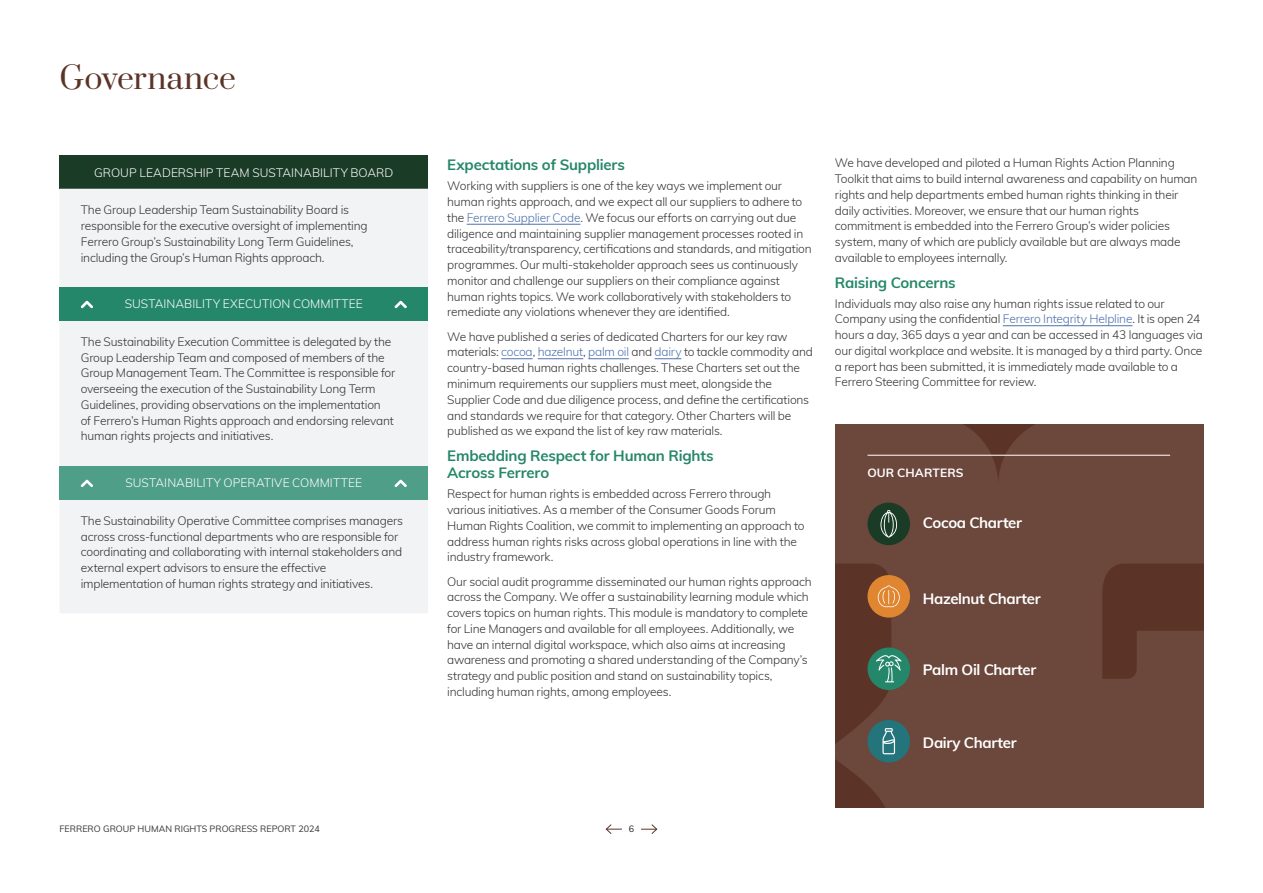
<style>
.page{position:relative;width:1263px;height:893px;background:#fff}
.page>*{position:absolute;margin:0;border:0;box-sizing:border-box;transform-origin:0 0}
.t1{font:30px "Prata";letter-spacing:-.005em;color:#5b3427}
.t2{font:700 15px/17.2px "Muli";letter-spacing:-.015em;color:#258769}
.t3{font:700 15px "Muli";letter-spacing:-.025em;color:#fff}
.t4{font:300 12px/15.8px "Muli";letter-spacing:-.015em;color:#333}
.t5{font:300 12px "Muli";letter-spacing:.005em;color:#fff}
.t6{font:700 12px "Muli";letter-spacing:.01em;color:#fff}
.t7{font:9px "Muli";color:#333}
.t8{font:9px "Muli";color:#231f20}
.s1{color:#4d72ac}
</style>
<div class="page">
<svg style="left:835px;top:424px;width:369px;height:384px;background:#684439"></svg>
<hr style="left:867px;top:455px;width:303px;height:1px;background:#fff">
<div style="left:867px;top:575px;width:43px;height:43px;background:#e18630;border-radius:50%"></div>
<svg style="left:878px;top:585px;width:22px;height:23px"></svg>
<div style="left:867px;top:647px;width:43px;height:43px;background:#258769;border-radius:50%"></div>
<svg style="left:876px;top:655px;width:25px;height:27px"></svg>
<div style="left:867px;top:720px;width:43px;height:42px;background:#24747c;border-radius:50%"></div>
<svg style="left:882px;top:728px;width:13px;height:26px"></svg>
<div style="left:867px;top:503px;width:43px;height:42px;background:#1a3b25;border-radius:50%"></div>
<svg style="left:880px;top:510px;width:17px;height:28px"></svg>
<div style="left:60px;top:155px;width:368px;height:34px;background:#1a3b25"></div>
<div style="left:60px;top:189px;width:368px;height:424px;background:#f2f3f4"></div>
<div style="left:60px;top:287px;width:368px;height:33px;background:#258769"></div>
<div style="left:60px;top:466px;width:368px;height:33px;background:#4f9e87"></div>
<svg style="left:80px;top:301px;width:13px;height:8px"></svg>
<svg style="left:394px;top:301px;width:13px;height:8px"></svg>
<svg style="left:80px;top:479px;width:13px;height:8px"></svg>
<svg style="left:394px;top:479px;width:13px;height:8px"></svg>
<hr style="left:467px;top:224px;width:113px;height:1px;background:#4d72ac">
<hr style="left:501px;top:358px;width:32px;height:1px;background:#4d72ac">
<hr style="left:538px;top:358px;width:45px;height:1px;background:#4d72ac">
<hr style="left:588px;top:358px;width:41px;height:1px;background:#4d72ac">
<svg style="left:655px;top:358px;width:26px;height:1px"></svg>
<hr style="left:1003px;top:325px;width:129px;height:1px;background:#4d72ac">
<svg style="left:641px;top:824px;width:16px;height:10px"></svg>
<svg style="left:606px;top:824px;width:16px;height:10px"></svg>
<h1 class="t1" style="left:60px;top:53px;width:178px">Governance</h1>
<p class="t5" style="left:94px;top:164px;width:301px">GROUP LEADERSHIP TEAM SUSTAINABILITY BOARD</p>
<p class="t4" style="left:81px;top:202px;width:288px">The Group Leadership Team Sustainability Board is responsible for the executive oversight of implementing Ferrero Group’s Sustainability Long Term Guidelines, including the Group’s Human Rights approach.</p>
<p class="t5" style="left:125px;top:295px;width:240px">SUSTAINABILITY EXECUTION COMMITTEE</p>
<p class="t4" style="left:81px;top:333px;width:316px">The Sustainability Execution Committee is delegated by the Group Leadership Team and composed of members of the Group Management Team. The Committee is responsible for overseeing the execution of the Sustainability Long Term Guidelines, providing observations on the implementation<br>of Ferrero’s Human Rights approach and endorsing relevant human rights projects and initiatives.</p>
<p class="t5" style="left:126px;top:474px;width:238px">SUSTAINABILITY OPERATIVE COMMITTEE</p>
<p class="t4" style="left:81px;top:512px;width:324px">The Sustainability Operative Committee comprises managers across cross-functional departments who are responsible for coordinating and collaborating with internal stakeholders and external expert advisors to ensure the effective implementation of human rights strategy and initiatives.</p>
<p class="t2" style="left:447px;top:156px;width:179px">Expectations of Suppliers</p>
<p class="t4" style="left:447px;top:178px;width:366px">Working with suppliers is one of the key ways we implement our human rights approach, and we expect all our suppliers to adhere to the <span class="s1">Ferrero Supplier Code</span>. We focus our efforts on carrying out due diligence and maintaining supplier management processes rooted in traceability/transparency, certifications and standards, and mitigation programmes. Our multi-stakeholder approach sees us continuously monitor and challenge our suppliers on their compliance against human rights topics. We work collaboratively with stakeholders to remediate any violations whenever they are identified.</p>
<p class="t4" style="left:447px;top:328px;width:367px">We have published a series of dedicated Charters for our key raw materials: <span class="s1">cocoa</span>, <span class="s1">hazelnut</span>, <span class="s1">palm oil</span> and <span class="s1">dairy</span> to tackle commodity and country-based human rights challenges. These Charters set out the minimum requirements our suppliers must meet, alongside the Supplier Code and due diligence process, and define the certifications and standards we require for that category. Other Charters will be published as we expand the list of key raw materials.</p>
<p class="t2" style="left:447px;top:446px;width:268px">Embedding Respect for Human Rights<br>Across Ferrero</p>
<p class="t4" style="left:447px;top:485px;width:359px">Respect for human rights is embedded across Ferrero through various initiatives. As a member of the Consumer Goods Forum Human Rights Coalition, we commit to implementing an approach to address human rights risks across global operations in line with the industry framework.</p>
<p class="t4" style="left:447px;top:573px;width:366px">Our social audit programme disseminated our human rights approach across the Company. We offer a sustainability learning module which covers topics on human rights. This module is mandatory to complete for Line Managers and available for all employees. Additionally, we have an internal digital workspace, which also aims at increasing awareness and promoting a shared understanding of the Company’s strategy and public position and stand on sustainability topics, including human rights, among employees.</p>
<p class="t4" style="left:835px;top:155px;width:364px">We have developed and piloted a Human Rights Action Planning Toolkit that aims to build internal awareness and capability on human rights and help departments embed human rights thinking in their daily activities. Moreover, we ensure that our human rights commitment is embedded into the Ferrero Group’s wider policies system, many of which are publicly available but are always made available to employees internally.</p>
<p class="t2" style="left:835px;top:273px;width:122px">Raising Concerns</p>
<p class="t4" style="left:835px;top:295px;width:369px">Individuals may also raise any human rights issue related to our Company using the confidential <span class="s1">Ferrero Integrity Helpline</span>. It is open 24 hours a day, 365 days a year and can be accessed in 43 languages via our digital workplace and website. It is managed by a third party. Once a report has been submitted, it is immediately made available to a Ferrero Steering Committee for review.</p>
<p class="t6" style="left:867px;top:464px;width:97px">OUR CHARTERS</p>
<p class="t3" style="left:923px;top:511px;width:101px">Cocoa Charter</p>
<p class="t3" style="left:923px;top:587px;width:119px">Hazelnut Charter</p>
<p class="t3" style="left:923px;top:659px;width:115px">Palm Oil Charter</p>
<p class="t3" style="left:923px;top:731px;width:95px">Dairy Charter</p>
<p class="t7" style="left:60px;top:822px;width:262px">FERRERO GROUP HUMAN RIGHTS PROGRESS REPORT 2024</p>
<p class="t8" style="left:629px;top:822px;width:7px">6</p>
</div>
